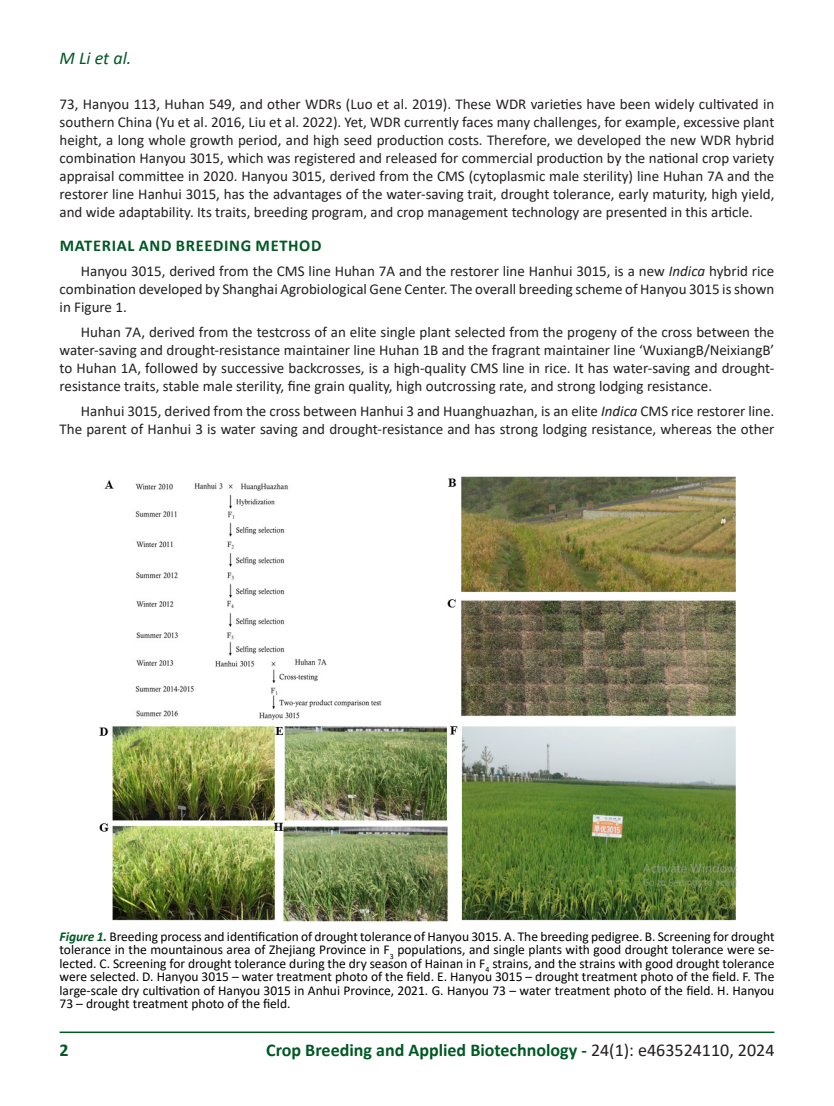
<style>
.page{position:relative;width:834px;height:1106px;background:#fff}
.page>*{position:absolute;margin:0;border:0;box-sizing:border-box;transform-origin:0 0}
.t1{font:700 18px "Calibri";color:#005824}
.t2{font:italic 18px "Calibri";color:#005824}
.TITULO_1{font:700 16.5px "Calibri";letter-spacing:.04em;color:#005824}
.CORPO_DE_TEXTO{font:15px/18px "Calibri";color:#231f20;text-align:justify}
.FIGURAS_E_TABELAS{font:13.5px/13.5px "Calibri";color:#000;text-align:justify}
.s1{font-style:italic}
.s2{font-weight:700;font-style:italic;color:#005824}
.s3{font-weight:400;color:#231f20}
</style>
<div class="page">
<hr style="left:60px;top:1031px;width:714px;height:2px;background:#005824">
<img style="left:99px;top:476px;width:637px;height:446px">
<p class="t2" style="left:60px;top:45px;width:73px">M Li et al.</p>
<p class="CORPO_DE_TEXTO" style="left:60px;top:95px;width:716px">73, Hanyou 113, Huhan 549, and other WDRs (Luo et al. 2019). These WDR varieties have been widely cultivated in southern China (Yu et al. 2016, Liu et al. 2022). Yet, WDR currently faces many challenges, for example, excessive plant height, a long whole growth period, and high seed production costs. Therefore, we developed the new WDR hybrid combination Hanyou 3015, which was registered and released for commercial production by the national crop variety appraisal committee in 2020. Hanyou 3015, derived from the CMS (cytoplasmic male sterility) line Huhan 7A and the restorer line Hanhui 3015, has the advantages of the water-saving trait, drought tolerance, early maturity, high yield, and wide adaptability. Its traits, breeding program, and crop management technology are presented in this article.</p>
<p class="TITULO_1" style="left:60px;top:233px;width:263px">MATERIAL AND BREEDING METHOD</p>
<p class="CORPO_DE_TEXTO" style="left:60px;top:261px;width:716px;text-indent:21px">Hanyou 3015, derived from the CMS line Huhan 7A and the restorer line Hanhui 3015, is a new <span class="s1">Indica</span> hybrid rice combination developed by Shanghai Agrobiological Gene Center. The overall breeding scheme of Hanyou 3015 is shown in Figure 1.</p>
<p class="CORPO_DE_TEXTO" style="left:60px;top:322px;width:716px;text-indent:21px">Huhan 7A, derived from the testcross of an elite single plant selected from the progeny of the cross between the water-saving and drought-resistance maintainer line Huhan 1B and the fragrant maintainer line ‘WuxiangB/NeixiangB’ to Huhan 1A, followed by successive backcrosses, is a high-quality CMS line in rice. It has water-saving and drought&shy;resistance traits, stable male sterility, fine grain quality, high outcrossing rate, and strong lodging resistance.</p>
<p class="CORPO_DE_TEXTO" style="left:60px;top:401px;width:716px;text-align:right">Hanhui 3015, derived from the cross between Hanhui 3 and Huanghuazhan, is an elite <span class="s1">Indica</span> CMS rice restorer line.<br>The parent of Hanhui 3 is water saving and drought-resistance and has strong lodging resistance, whereas the other</p>
<p class="FIGURAS_E_TABELAS" style="left:60px;top:929px;width:716px"><span class="s2">Figure 1.</span> Breeding process and identification of drought tolerance of Hanyou 3015. A. The breeding pedigree. B. Screening for drought tolerance in the mountainous area of Zhejiang Province in F<sub>3</sub> populations, and single plants with good drought tolerance were se&shy;lected. C. Screening for drought tolerance during the dry season of Hainan in F<sub>4</sub> strains, and the strains with good drought tolerance were selected. D. Hanyou 3015 – water treatment photo of the field. E. Hanyou 3015 – drought treatment photo of the field. F. The large-scale dry cultivation of Hanyou 3015 in Anhui Province, 2021. G. Hanyou 73 – water treatment photo of the field. H. Hanyou 73 – drought treatment photo of the field.</p>
<p class="t1" style="left:60px;top:1037px;width:11px">2</p>
<p class="t1" style="left:266px;top:1037px;width:509px">Crop Breeding and Applied Biotechnology - <span class="s3">24(1): e463524110, 2024</span></p>
</div>
